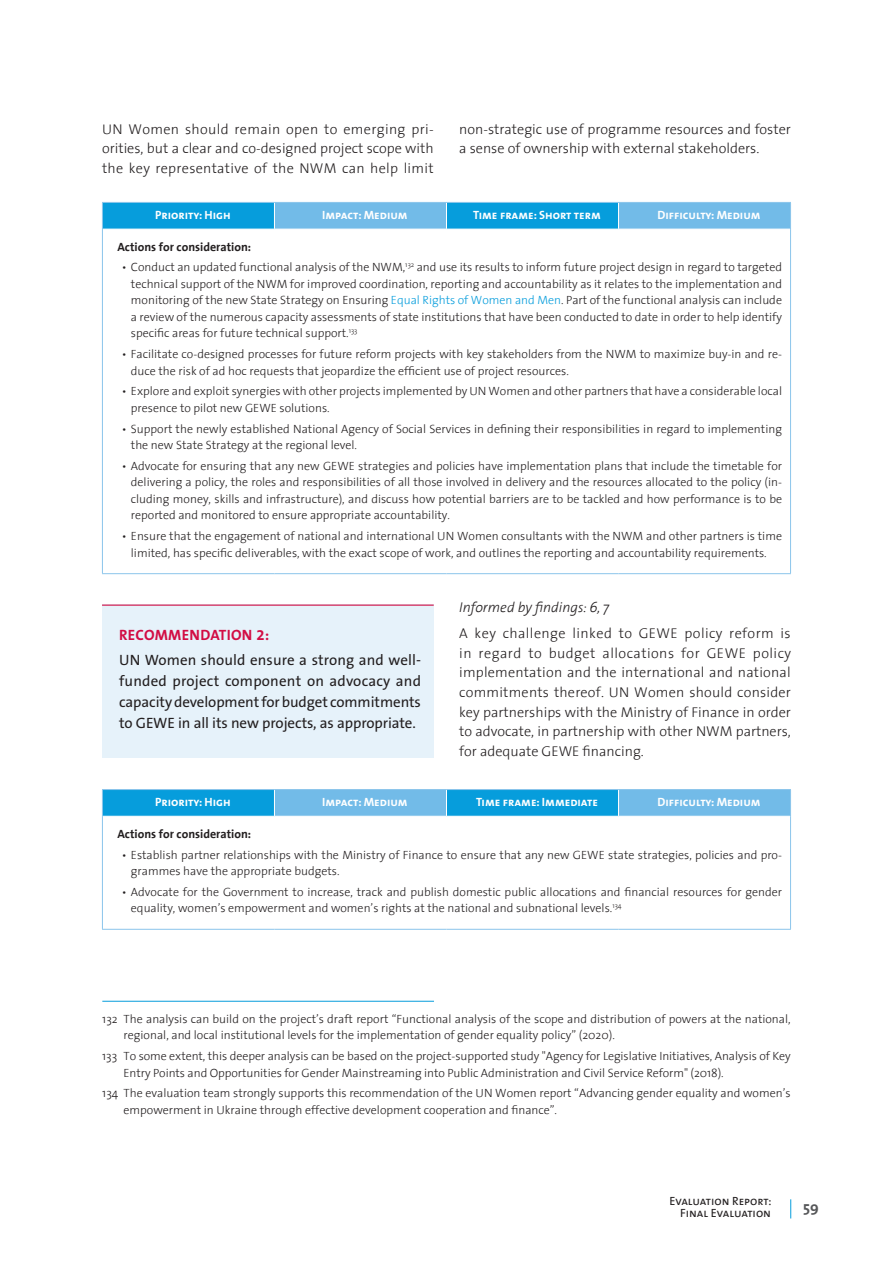
<style>
.page{position:relative;width:893px;height:1263px;background:#fff}
.page>*{position:absolute;margin:0;border:0;box-sizing:border-box;transform-origin:0 0}
.t1{font:15px/21px "The Sans B5 Plain";letter-spacing:-.005em;color:#231f20;text-align:justify}
.t2{font:700 15px "The Sans B7";letter-spacing:.02em;color:#d20d44}
.t3{font:700 15px "The Sans";color:#57585a}
.t4{font:300 14.25px/19.6px "The Sans";color:#231f20;text-align:justify}
.t5{font:italic 300 14.25px "The Sans";color:#231f20}
.t6{font:300 12px/16.5px "The Sans";color:#231f20}
.t7{font:12px "The Sans Bold Caps";color:#fff}
.t8{font:700 12px "The Sans";color:#231f20}
.t9{font:12px/12px "The Sans Caps";color:#231f20;text-align:right}
.s1{color:#069ddc}
</style>
<div class="page">
<svg style="left:790px;top:1199px;width:1px;height:19px"></svg>
<hr style="left:102px;top:1001px;width:332px;height:1px;background:#069ddc">
<svg style="left:102px;top:202px;width:689px;height:27px;background:#42aee2"></svg>
<hr style="left:102px;top:229px;width:1px;height:344px;background:#8bc5eb">
<hr style="left:790px;top:229px;width:1px;height:344px;background:#8bc5eb">
<hr style="left:102px;top:573px;width:172px;height:1px;background:#8bc5eb">
<hr style="left:274px;top:573px;width:172px;height:1px;background:#8bc5eb">
<hr style="left:446px;top:573px;width:172px;height:1px;background:#8bc5eb">
<hr style="left:618px;top:573px;width:173px;height:1px;background:#8bc5eb">
<svg style="left:102px;top:789px;width:689px;height:27px;background:#41aee2"></svg>
<hr style="left:102px;top:816px;width:1px;height:113px;background:#8bc5eb">
<hr style="left:790px;top:816px;width:1px;height:113px;background:#8bc5eb">
<hr style="left:102px;top:929px;width:172px;height:1px;background:#8bc5eb">
<hr style="left:274px;top:929px;width:172px;height:1px;background:#8bc5eb">
<hr style="left:446px;top:929px;width:172px;height:1px;background:#8bc5eb">
<hr style="left:618px;top:929px;width:173px;height:1px;background:#8bc5eb">
<div style="left:102px;top:604px;width:332px;height:154px;background:#e6f2fa"></div>
<hr style="left:102px;top:604px;width:332px;height:2px;background:#d20d44">
<p class="t4" style="left:102px;top:119px;width:333px">UN Women should remain open to emerging pri&shy;orities, but a clear and co-designed project scope with the key representative of the NWM can help limit</p>
<p class="t4" style="left:459px;top:119px;width:333px">non-strategic use of programme resources and foster a sense of ownership with external stakeholders.</p>
<p class="t7" style="left:155px;top:205px;width:77px">Priority: High</p>
<p class="t7" style="left:322px;top:205px;width:87px">Impact: Medium</p>
<p class="t7" style="left:473px;top:205px;width:129px">Time frame: Short term</p>
<p class="t7" style="left:657px;top:205px;width:105px">Difficulty: Medium</p>
<p class="t8" style="left:117px;top:236px;width:135px">Actions for consideration:</p>
<p class="t6" style="left:131px;top:259px;width:653px;text-align:justify;text-indent:-9px">• Conduct an updated functional analysis of the NWM,<sup>132</sup> and use its results to inform future project design in regard to targeted technical support of the NWM for improved coordination, reporting and accountability as it relates to the implementation and monitoring of the new State Strategy on Ensuring <span class="s1">Equal Rights of Women and Men</span>. Part of the functional analysis can include a review of the numerous capacity assessments of state institutions that have been conducted to date in order to help identify specific areas for future technical support.<sup>133</sup></p>
<p class="t6" style="left:131px;top:345px;width:653px;text-indent:-9px">• Facilitate co-designed processes for future reform projects with key stakeholders from the NWM to maximize buy-in and re&shy;duce the risk of ad hoc requests that jeopardize the efficient use of project resources.</p>
<p class="t6" style="left:131px;top:383px;width:653px;text-indent:-9px">• Explore and exploit synergies with other projects implemented by UN Women and other partners that have a considerable local presence to pilot new GEWE solutions.</p>
<p class="t6" style="left:131px;top:420px;width:653px;text-indent:-9px">• Support the newly established National Agency of Social Services in defining their responsibilities in regard to implementing the new State Strategy at the regional level.</p>
<p class="t6" style="left:131px;top:457px;width:653px;text-align:justify;text-indent:-9px">• Advocate for ensuring that any new GEWE strategies and policies have implementation plans that include the timetable for delivering a policy, the roles and responsibilities of all those involved in delivery and the resources allocated to the policy (in&shy;cluding money, skills and infrastructure), and discuss how potential barriers are to be tackled and how performance is to be reported and monitored to ensure appropriate accountability.</p>
<p class="t6" style="left:122px;top:527px;width:662px;text-align:center">• Ensure that the engagement of national and international UN Women consultants with the NWM and other partners is time limited, has specific deliverables, with the exact scope of work, and outlines the reporting and accountability requirements.</p>
<p class="t2" style="left:119px;top:627px;width:152px">RECOMMENDATION 2:</p>
<p class="t1" style="left:119px;top:650px;width:304px">UN Women should ensure a strong and well&shy;funded project component on advocacy and capacity development for budget commitments to GEWE in all its new projects, as appropriate.</p>
<p class="t5" style="left:459px;top:595px;width:152px">Informed by findings: 6, 7</p>
<p class="t4" style="left:459px;top:623px;width:333px">A key challenge linked to GEWE policy reform is in regard to budget allocations for GEWE policy implementation and the international and national commitments thereof. UN Women should consider key partnerships with the Ministry of Finance in order to advocate, in partnership with other NWM partners, for adequate GEWE financing.</p>
<p class="t7" style="left:155px;top:792px;width:77px">Priority: High</p>
<p class="t7" style="left:322px;top:792px;width:87px">Impact: Medium</p>
<p class="t7" style="left:476px;top:792px;width:123px">Time frame: Immediate</p>
<p class="t7" style="left:657px;top:792px;width:105px">Difficulty: Medium</p>
<p class="t8" style="left:117px;top:824px;width:135px">Actions for consideration:</p>
<p class="t6" style="left:131px;top:846px;width:653px;text-indent:-9px">• Establish partner relationships with the Ministry of Finance to ensure that any new GEWE state strategies, policies and pro&shy;grammes have the appropriate budgets.</p>
<p class="t6" style="left:131px;top:883px;width:653px;text-indent:-9px">• Advocate for the Government to increase, track and publish domestic public allocations and financial resources for gender equality, women’s empowerment and women’s rights at the national and subnational levels.<sup>134</sup></p>
<p class="t6" style="left:124px;top:1010px;width:669px;text-indent:-21px">132 The analysis can build on the project’s draft report “Functional analysis of the scope and distribution of powers at the national, regional, and local institutional levels for the implementation of gender equality policy” (2020).</p>
<p class="t6" style="left:124px;top:1047px;width:669px;text-indent:-21px">133 To some extent, this deeper analysis can be based on the project-supported study "Agency for Legislative Initiatives, Analysis of Key<br>Entry Points and Opportunities for Gender Mainstreaming into Public Administration and Civil Service Reform" (2018).</p>
<p class="t6" style="left:124px;top:1084px;width:668px;text-indent:-21px">134 The evaluation team strongly supports this recommendation of the UN Women report “Advancing gender equality and women’s empowerment in Ukraine through effective development cooperation and finance”.</p>
<p class="t9" style="left:669px;top:1194px;width:104px">Evaluation Report:<br>Final Evaluation</p>
<p class="t3" style="left:803px;top:1195px;width:17px">59</p>
</div>
